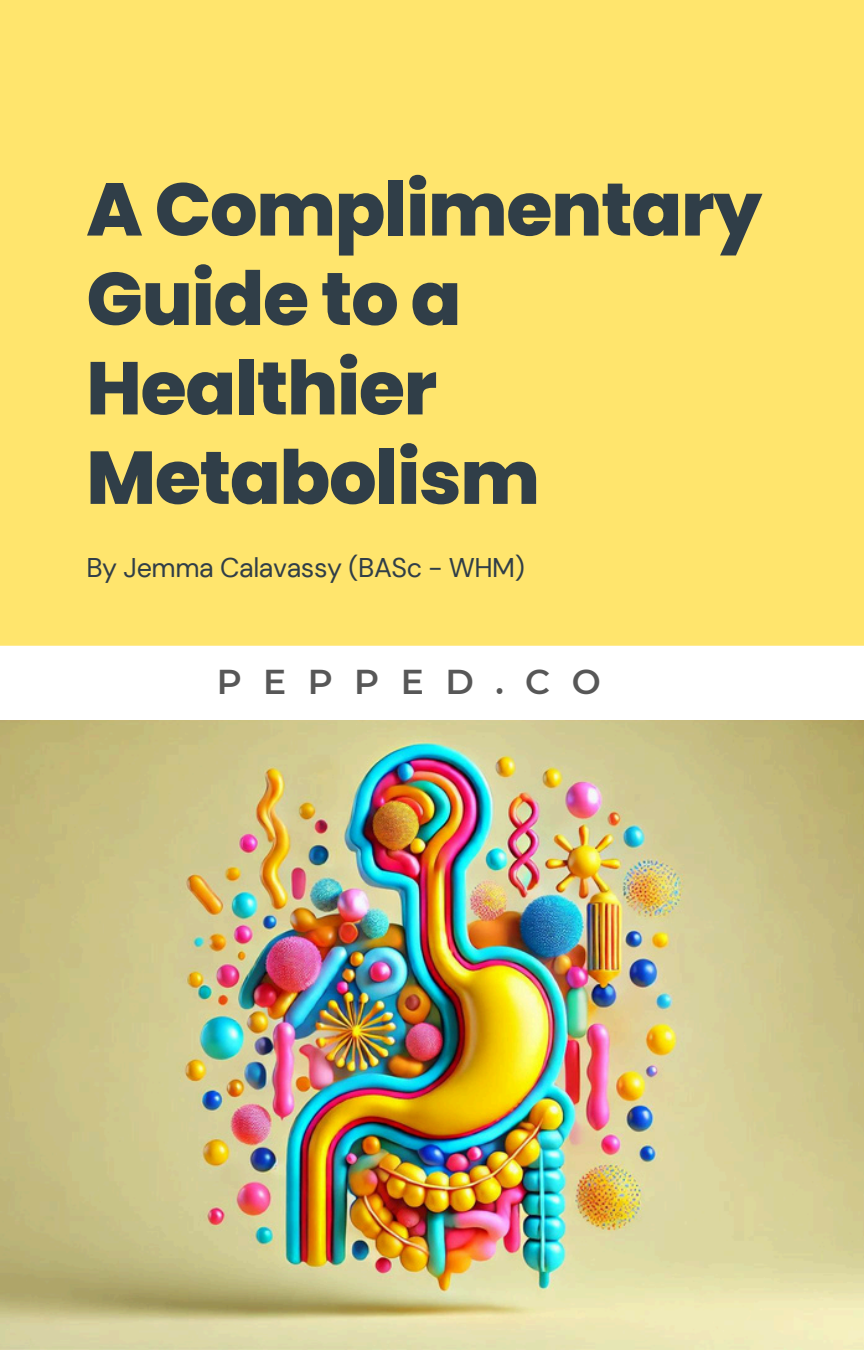
<style>
.page{position:relative;width:864px;height:1350px;background:#ffe56d}
.page>*{position:absolute;margin:0;border:0;box-sizing:border-box;transform-origin:0 0}
.t1{font:800 74.48px/89.5px "Poppins";letter-spacing:-.015em;color:#303e48}
.t2{font:600 34.43px "Montserrat";letter-spacing:.625em;color:#575757}
.t3{font:27px "DM Sans";letter-spacing:-.015em;color:#303e48}
</style>
<div class="page">
<img style="left:0;top:720px;width:864px;height:630px">
<div style="left:0;top:646px;width:864px;height:74px;background:#fff"></div>
<h1 class="t1" style="left:86px;top:165px;width:677px">A Complimentary<br>Guide to a<br>Healthier<br>Metabolism</h1>
<p class="t3" style="left:86px;top:551px;width:440px">By Jemma Calavassy (BASc - WHM)</p>
<h2 class="t2" style="left:217px;top:660px;width:386px">PEPPED.CO</h2>
</div>
